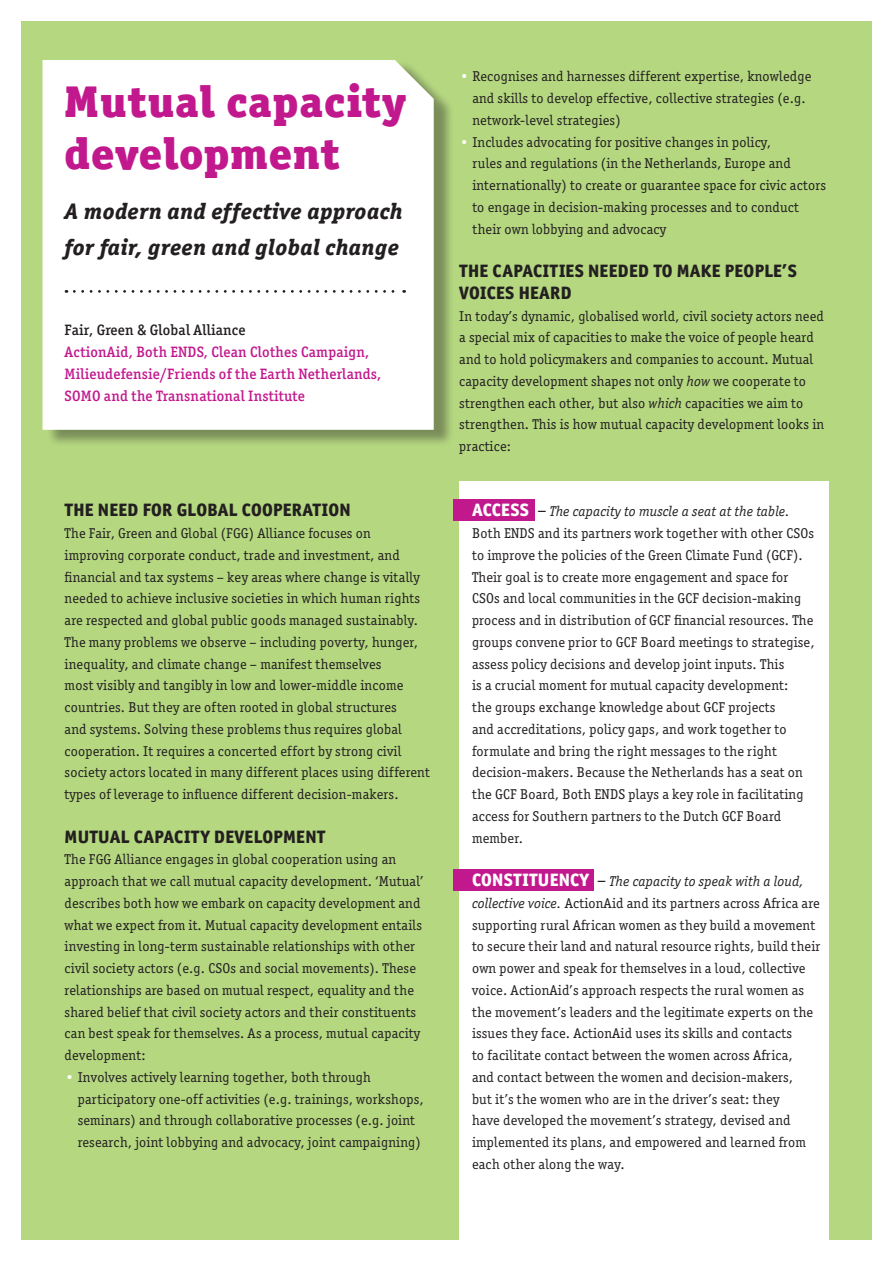
<style>
.page{position:relative;width:893px;height:1263px;background:#fff}
.page>*{position:absolute;margin:0;border:0;box-sizing:border-box;transform-origin:0 0}
.t1{font:900 44.55px/51.9px "Officina Ser ITC";letter-spacing:.02em;color:#c2188d}
.t2{font:italic 800 22.5px/35.4px "Officina Ser ITC";letter-spacing:.02em;color:#231f20}
.brood{font:800 18px/21.8px "Officina San ITC";letter-spacing:.015em;color:#231f20}
.t3{font:500 15px/21.8px "Officina Ser ITC";letter-spacing:.015em;color:#c2188d}
.t4{font:500 15px "Officina Ser ITC";letter-spacing:.015em;color:#231f20}
.brood-2{font:14.25px/21.8px "Officina Ser ITC";letter-spacing:.015em;color:#231f20}
.s1{color:#fff}
.s2{font-style:italic}
.s3{font-family:"Officina San ITC";font-weight:800;font-size:18px;color:#fff}
.s4{font-family:"Officina San ITC Book SC";font-size:18px}
</style>
<div class="page">
<div style="left:21px;top:21px;width:850px;height:1218px;background:#b4d780"></div>
<div style="left:459px;top:482px;width:370px;height:774px;background:#fff"></div>
<div style="left:46px;top:60px;width:408px;height:387px;background:#231f20;opacity:.4"></div>
<div style="left:43px;top:60px;width:391px;height:370px;background:#fff"></div>
<div style="left:453px;top:500px;width:82px;height:21px;background:#c2188d"></div>
<div style="left:453px;top:869px;width:141px;height:21px;background:#c2188d"></div>
<svg style="left:74px;top:290px;width:331px;height:3px"></svg>
<p class="t1" style="left:65px;top:75px;width:343px">Mutual capacity development</p>
<p class="t2" style="left:65px;top:194px;width:339px">A modern and effective approach for fair, green and global change</p>
<p class="t4" style="left:65px;top:322px;width:182px">Fair, Green &amp; Global Alliance</p>
<p class="t3" style="left:65px;top:341px;width:318px">ActionAid, Both ENDS, Clean Clothes Campaign,<br>Milieudefensie/Friends of the Earth Netherlands,</p>
<p class="t3" style="left:65px;top:385px;width:242px">SOMO and the Transnational Institute</p>
<p class="brood" style="left:65px;top:499px;width:288px">THE NEED FOR GLOBAL COOPERATION</p>
<p class="brood-2" style="left:65px;top:522px;width:367px">The Fair, Green and Global (FGG) Alliance focuses on improving corporate conduct, trade and investment, and financial and tax systems – key areas where change is vitally needed to achieve inclusive societies in which human rights are respected and global public goods managed sustainably.<br>The many problems we observe – including poverty, hunger, inequality, and climate change – manifest themselves<br>most visibly and tangibly in low and lower-middle income countries. But they are often rooted in global structures<br>and systems. Solving these problems thus requires global cooperation. It requires a concerted effort by strong civil society actors located in many different places using different types of leverage to influence different decision-makers.</p>
<p class="brood" style="left:65px;top:825px;width:262px">MUTUAL CAPACITY DEVELOPMENT</p>
<p class="brood-2" style="left:65px;top:849px;width:361px">The FGG Alliance engages in global cooperation using an approach that we call mutual capacity development. ‘Mutual’ describes both how we embark on capacity development and what we expect from it. Mutual capacity development entails investing in long-term sustainable relationships with other civil society actors (e.g. CSOs and social movements). These relationships are based on mutual respect, equality and the shared belief that civil society actors and their constituents can best speak for themselves. As a process, mutual capacity development:</p>
<p class="brood-2" style="left:78px;top:1066px;width:347px;text-indent:-13px"><span class="s1">•</span> Involves actively learning together, both through participatory one-off activities (e.g. trainings, workshops, seminars) and through collaborative processes (e.g. joint research, joint lobbying and advocacy, joint campaigning)</p>
<p class="brood-2" style="left:472px;top:66px;width:340px;text-indent:-13px"><span class="s1">•</span> Recognises and harnesses different expertise, knowledge and skills to develop effective, collective strategies (e.g. network-level strategies)</p>
<p class="brood-2" style="left:472px;top:131px;width:355px;text-indent:-13px"><span class="s1">•</span> Includes advocating for positive changes in policy,<br>rules and regulations (in the Netherlands, Europe and internationally) to create or guarantee space for civic actors to engage in decision-making processes and to conduct their own lobbying and advocacy</p>
<p class="brood" style="left:459px;top:260px;width:339px">THE CAPACITIES NEEDED TO MAKE PEOPLE’S<br>VOICES HEARD</p>
<p class="brood-2" style="left:459px;top:305px;width:366px">In today’s dynamic, globalised world, civil society actors need a special mix of capacities to make the voice of people heard and to hold policymakers and companies to account. Mutual capacity development shapes not only <span class="s2">how</span> we cooperate to strengthen each other, but also <span class="s2">which</span> capacities we aim to strengthen. This is how mutual capacity development looks in practice:</p>
<p class="brood-2" style="left:472px;top:501px;width:344px"><span class="s3">ACCESS</span> <span class="s4">–</span> <span class="s2">The capacity to muscle a seat at the table.<br></span>Both ENDS and its partners work together with other CSOs to improve the policies of the Green Climate Fund (GCF).<br>Their goal is to create more engagement and space for CSOs and local communities in the GCF decision-making process and in distribution of GCF financial resources. The groups convene prior to GCF Board meetings to strategise, assess policy decisions and develop joint inputs. This<br>is a crucial moment for mutual capacity development:<br>the groups exchange knowledge about GCF projects<br>and accreditations, policy gaps, and work together to formulate and bring the right messages to the right decision-makers. Because the Netherlands has a seat on the GCF Board, Both ENDS plays a key role in facilitating access for Southern partners to the Dutch GCF Board member.</p>
<p class="brood-2" style="left:472px;top:870px;width:350px"><span class="s3">CONSTITUENCY</span> <span class="s4">–</span> <span class="s2">The capacity to speak with a loud, collective voice.</span> ActionAid and its partners across Africa are supporting rural African women as they build a movement to secure their land and natural resource rights, build their own power and speak for themselves in a loud, collective voice. ActionAid’s approach respects the rural women as the movement’s leaders and the legitimate experts on the issues they face. ActionAid uses its skills and contacts<br>to facilitate contact between the women across Africa,<br>and contact between the women and decision-makers,<br>but it’s the women who are in the driver’s seat: they<br>have developed the movement’s strategy, devised and implemented its plans, and empowered and learned from each other along the way.</p>
</div>
